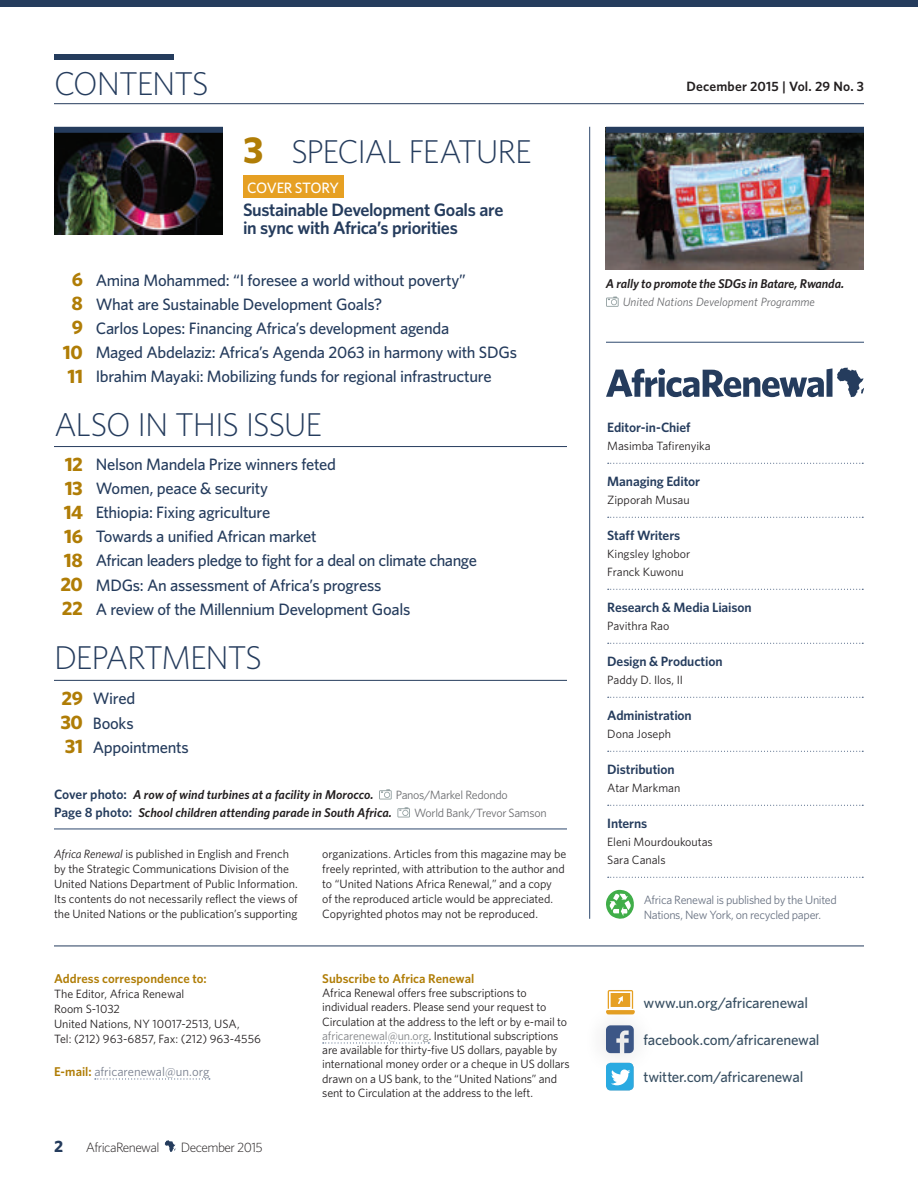
<style>
.page{position:relative;width:918px;height:1188px;background:#fff}
.page>*{position:absolute;margin:0;border:0;box-sizing:border-box;transform-origin:0 0}
.t1{font:300 33px "Whitney";letter-spacing:-.04em;color:#253c5d}
.t2{font:600 18px/18px "Whitney";letter-spacing:-.025em;color:#253c5d}
.t3{font:500 16.5px/24.2px "Whitney";letter-spacing:-.02em;color:#253c5d}
.t4{font:700 16.5px "Whitney";color:#253c5d}
.t5{font:500 15px "Whitney";letter-spacing:-.015em;color:#384f62}
.t6{font:500 15px "Whitney";letter-spacing:-.03em;color:#fff}
.t7{font:600 13.5px "Whitney";letter-spacing:-.01em;color:#253c5d}
.t8{font:300 13.5px "Whitney";letter-spacing:-.04em;color:#231f20}
.t9{font:600 13.5px "Whitney";letter-spacing:.015em;color:#231f20}
.t10{font:italic 600 12.75px "Whitney";color:#231f20}
.t11{font:600 12.75px "Whitney";letter-spacing:.005em;color:#b07d06}
.t12{font:12.75px "Whitney";letter-spacing:-.005em;color:#79808f}
.t13{font:12px/15px "Whitney";letter-spacing:-.01em;color:#231f20}
.t14{font:12px/15px "Whitney";letter-spacing:-.025em;color:#6a7383}
.t15{font:12px "Whitney";letter-spacing:-.025em;color:#6c6d70}
.t16{font:italic 12px "Whitney";color:#6c6d70}
.s1{font-weight:700;font-size:37.5px;color:#b07d06}
.s2{font-weight:700;font-size:19.5px;color:#b07d06}
.s3{font-style:normal;font-size:13.5px;color:#253c5d}
.s4{font-style:italic}
.s5{font-weight:600;color:#b07d06}
.s6{color:#808285}
</style>
<div class="page">
<svg style="left:165px;top:1140px;width:10px;height:12px"></svg>
<div style="left:0;top:0;width:918px;height:7px;background:#253c5d"></div>
<svg style="left:95px;top:1078px;width:115px;height:1px"></svg>
<svg style="left:323px;top:1042px;width:106px;height:1px"></svg>
<hr style="left:54px;top:446px;width:513px;height:1px;background:#253c5d">
<hr style="left:54px;top:946px;width:810px;height:1px;background:#253c5d">
<svg style="left:606px;top:890px;width:28px;height:29px"></svg>
<hr style="left:54px;top:829px;width:513px;height:1px;background:#2e486d">
<hr style="left:54px;top:680px;width:513px;height:1px;background:#253c5d">
<svg style="left:607px;top:990px;width:27px;height:12px"></svg>
<div style="left:583px;top:1002px;width:74px;height:74px;background:#231f20;opacity:.2"></div>
<svg style="left:606px;top:1025px;width:28px;height:28px"></svg>
<svg style="left:606px;top:1063px;width:28px;height:27px"></svg>
<hr style="left:54px;top:103px;width:810px;height:1px;background:#253c5d">
<div style="left:54px;top:54px;width:120px;height:6px;background:#253c5d"></div>
<svg style="left:379px;top:789px;width:13px;height:10px"></svg>
<svg style="left:397px;top:807px;width:13px;height:10px"></svg>
<svg style="left:606px;top:297px;width:13px;height:10px"></svg>
<hr style="left:606px;top:342px;width:258px;height:1px;background:#2e486d">
<img style="left:54px;top:133px;width:169px;height:102px">
<div style="left:54px;top:127px;width:169px;height:6px;background:#253c5d"></div>
<img style="left:606px;top:133px;width:258px;height:137px">
<div style="left:606px;top:127px;width:258px;height:6px;background:#253c5d"></div>
<hr style="left:589px;top:127px;width:1px;height:792px;background:#2e486d">
<svg style="left:608px;top:463px;width:255px;height:1px"></svg>
<svg style="left:608px;top:517px;width:255px;height:1px"></svg>
<svg style="left:608px;top:589px;width:255px;height:1px"></svg>
<svg style="left:608px;top:643px;width:255px;height:1px"></svg>
<svg style="left:608px;top:697px;width:255px;height:1px"></svg>
<svg style="left:608px;top:751px;width:255px;height:1px"></svg>
<svg style="left:608px;top:805px;width:255px;height:1px"></svg>
<svg style="left:608px;top:877px;width:255px;height:1px"></svg>
<svg style="left:606px;top:368px;width:258px;height:29px"></svg>
<div style="left:243px;top:175px;width:100px;height:23px;background:#e6a023"></div>
<h1 class="t1" style="left:54px;top:62px;width:156px">CONTENTS</h1>
<h1 class="t1" style="left:243px;top:129px;width:290px"><span class="s1">3</span> SPECIAL FEATURE</h1>
<p class="t6" style="left:247px;top:177px;width:93px">COVER STORY</p>
<h2 class="t2" style="left:243px;top:200px;width:262px">Sustainable Development Goals are in sync with Africa’s priorities</h2>
<h3 class="t3" style="left:72px;top:268px;width:396px"><span class="s2">6</span> Amina Mohammed: “I foresee a world without poverty”</h3>
<h3 class="t3" style="left:71px;top:292px;width:312px"><span class="s2">8</span> What are Sustainable Development Goals?</h3>
<h3 class="t3" style="left:72px;top:316px;width:379px"><span class="s2">9</span> Carlos Lopes: Financing Africa’s development agenda</h3>
<h3 class="t3" style="left:63px;top:340px;width:456px"><span class="s2">10</span> Maged Abdelaziz: Africa’s Agenda 2063 in harmony with SDGs</h3>
<h3 class="t3" style="left:68px;top:364px;width:425px"><span class="s2">11</span> Ibrahim Mayaki: Mobilizing funds for regional infrastructure</h3>
<h1 class="t1" style="left:54px;top:403px;width:270px">ALSO IN THIS ISSUE</h1>
<p class="t3" style="left:60px;top:452px;width:418px"><span class="s2">12</span> Nelson Mandela Prize winners feted<br><span class="s2">13</span> Women, peace &amp; security<br><span class="s2">14</span> Ethiopia: Fixing agriculture<br><span class="s2">16</span> Towards a unified African market<br><span class="s2">18</span> African leaders pledge to fight for a deal on climate change <span class="s2">20</span> MDGs: An assessment of Africa’s progress<br><span class="s2">22</span> A review of the Millennium Development Goals</p>
<h1 class="t1" style="left:54px;top:635px;width:210px">DEPARTMENTS</h1>
<h3 class="t3" style="left:60px;top:686px;width:130px"><span class="s2">29</span> Wired<br><span class="s2">30</span> Books<br><span class="s2">31</span> Appointments</h3>
<p class="t10" style="left:54px;top:786px;width:321px"><span class="s3">Cover photo:</span> A row of wind turbines at a facility in Morocco.</p>
<p class="t15" style="left:396px;top:787px;width:114px">Panos/Markel Redondo</p>
<p class="t10" style="left:54px;top:804px;width:340px"><span class="s3">Page 8 photo:</span> School children attending parade in South Africa.</p>
<p class="t15" style="left:414px;top:805px;width:134px">World Bank/Trevor Samson</p>
<p class="t13" style="left:54px;top:846px;width:245px"><span class="s4">Africa Renewal</span> is published in English and French by the Strategic Communications Division of the United Nations Department of Public Information.<br>Its contents do not necessarily reflect the views of the United Nations or the publication’s supporting</p>
<p class="t13" style="left:322px;top:846px;width:246px">organizations. Articles from this magazine may be freely reprinted, with attribution to the author and to “United Nations Africa Renewal,” and a copy<br>of the reproduced article would be appreciated.<br>Copyrighted photos may not be reproduced.</p>
<p class="t11" style="left:54px;top:970px;width:154px">Address correspondence to:</p>
<p class="t13" style="left:54px;top:986px;width:209px">The Editor, Africa Renewal<br>Room S-1032<br>United Nations, NY 10017-2513, USA,<br>Tel: (212) 963-6857, Fax: (212) 963-4556</p>
<p class="t12" style="left:54px;top:1063px;width:157px"><span class="s5">E-mail:</span> africarenewal@un.org</p>
<h3 class="t4" style="left:54px;top:1135px;width:11px">2</h3>
<p class="t8" style="left:86px;top:1138px;width:75px">AfricaRenewal</p>
<p class="t8" style="left:181px;top:1138px;width:83px">December 2015</p>
<p class="t11" style="left:322px;top:970px;width:154px">Subscribe to Africa Renewal</p>
<p class="t13" style="left:322px;top:986px;width:249px;line-height:14.2px">Africa Renewal offers free subscriptions to individual readers. Please send your request to Circulation at the address to the left or by e-mail to <span class="s6">africarenewal@un.org</span>. Institutional subscriptions are available for thirty-five US dollars, payable by international money order or a cheque in US dollars drawn on a US bank, to the “United Nations” and sent to Circulation at the address to the left.</p>
<p class="t9" style="left:687px;top:77px;width:179px">December 2015 | Vol. 29 No. 3</p>
<p class="t10" style="left:606px;top:275px;width:240px">A rally to promote the SDGs in Batare, Rwanda.</p>
<p class="t16" style="left:623px;top:294px;width:194px">United Nations Development Programme</p>
<p class="t7" style="left:607px;top:418px;width:85px">Editor-in-Chief</p>
<p class="t13" style="left:607px;top:438px;width:105px">Masimba Tafirenyika</p>
<p class="t7" style="left:607px;top:472px;width:94px">Managing Editor</p>
<p class="t13" style="left:607px;top:492px;width:84px">Zipporah Musau</p>
<p class="t7" style="left:607px;top:526px;width:75px">Staff Writers</p>
<p class="t13" style="left:607px;top:545px;width:85px;line-height:18px">Kingsley Ighobor<br>Franck Kuwonu</p>
<p class="t7" style="left:607px;top:598px;width:146px">Research &amp; Media Liaison</p>
<p class="t13" style="left:607px;top:618px;width:64px">Pavithra Rao</p>
<p class="t7" style="left:607px;top:652px;width:117px">Design &amp; Production</p>
<p class="t13" style="left:607px;top:672px;width:77px">Paddy D. Ilos, II</p>
<p class="t7" style="left:607px;top:706px;width:86px">Administration</p>
<p class="t13" style="left:607px;top:726px;width:65px">Dona Joseph</p>
<p class="t7" style="left:607px;top:760px;width:69px">Distribution</p>
<p class="t13" style="left:607px;top:780px;width:75px">Atar Markman</p>
<p class="t7" style="left:607px;top:814px;width:42px">Interns</p>
<p class="t13" style="left:607px;top:833px;width:107px;line-height:18px">Eleni Mourdoukoutas<br>Sara Canals</p>
<p class="t14" style="left:644px;top:892px;width:195px">Africa Renewal is published by the United<br>Nations, New York, on recycled paper.</p>
<p class="t5" style="left:643px;top:992px;width:166px">www.un.org/africarenewal</p>
<p class="t5" style="left:643px;top:1030px;width:178px">facebook.com/africarenewal</p>
<p class="t5" style="left:643px;top:1067px;width:161px">twitter.com/africarenewal</p>
</div>
